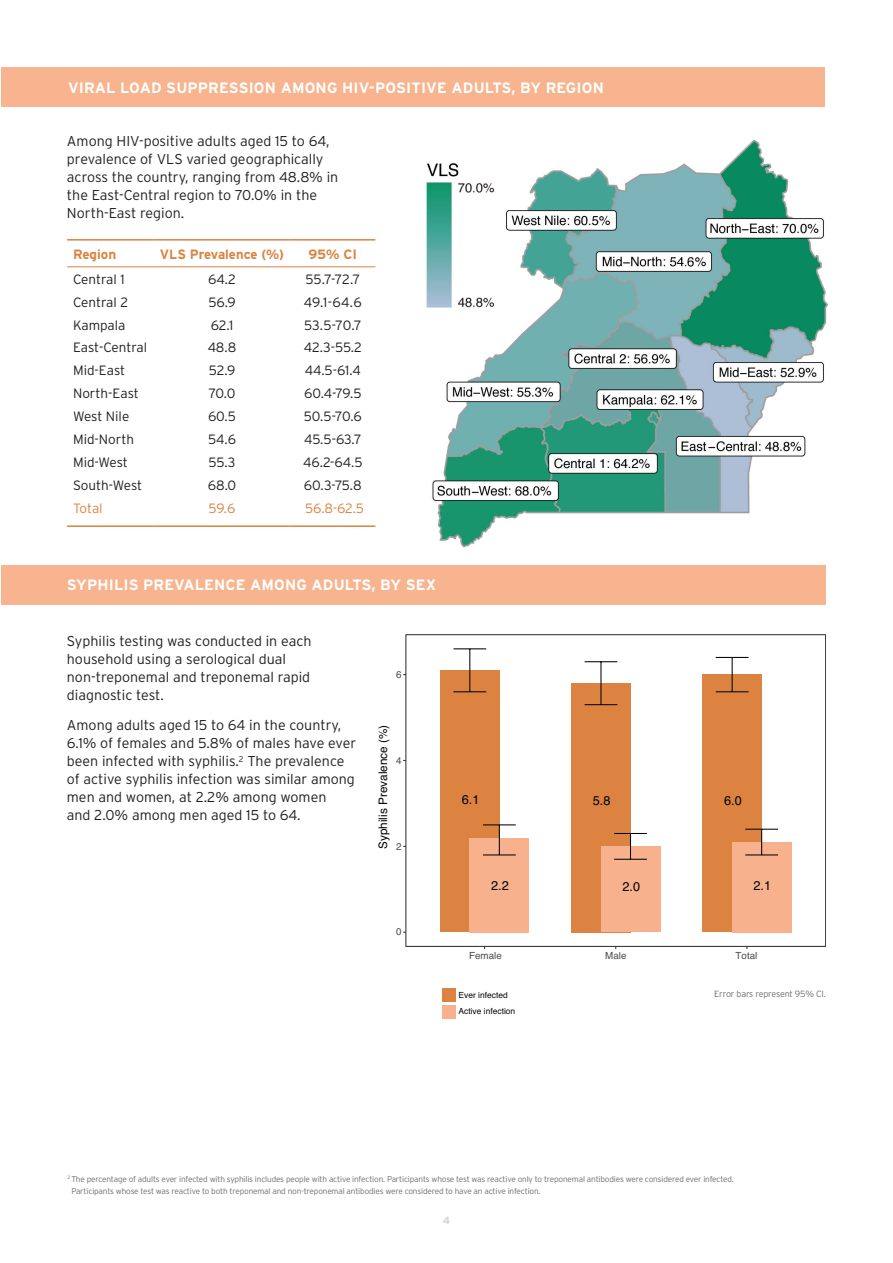
<style>
.page{position:relative;width:893px;height:1263px;background:#fff}
.page>*{position:absolute;margin:0;border:0;box-sizing:border-box;transform-origin:0 0}
.t1{font:700 15px "Interstate";letter-spacing:.01em;color:#fff}
.t2{font:300 14.25px/18px "Interstate";color:#231f20}
.t3{font:300 13.5px "Interstate";color:#231f20}
.t4{font:700 13.5px "Interstate";color:#da8342}
.t5{font:300 13.5px "Interstate";letter-spacing:-.015em;color:#da8342}
.t6{font:12.75px "Helvetica";color:#040503}
.t7{font:11.7px "Helvetica";color:#040503}
.t8{font:700 10.5px "Interstate";color:#d4d3cf}
.t9{font:9.75px "Helvetica";color:#4c4c4c}
.t10{font:300 9px "Interstate";letter-spacing:-.025em;color:#6c6d70}
.t11{font:8.4px/16.4px "Helvetica";color:#040503}
.t12{font:300 8.25px/12px "Interstate";letter-spacing:-.02em;color:#6c6d70}
</style>
<div class="page">
<div style="left:1px;top:68px;width:823px;height:39px;background:#f7b48e"></div>
<div style="left:1px;top:565px;width:824px;height:39px;background:#f7b48e"></div>
<img style="left:426px;top:140px;width:402px;height:408px">
<svg style="left:403px;top:634px;width:423px;height:316px"></svg>
<div style="left:407px;top:635px;width:419px;height:312px;background:#fff"></div>
<div style="left:440px;top:670px;width:59px;height:262px;background:#dc8342"></div>
<div style="left:470px;top:838px;width:59px;height:94px;background:#f7b28d"></div>
<div style="left:571px;top:683px;width:59px;height:249px;background:#dc8342"></div>
<div style="left:601px;top:846px;width:59px;height:86px;background:#f7b28d"></div>
<div style="left:703px;top:675px;width:59px;height:257px;background:#dc8342"></div>
<div style="left:732px;top:842px;width:59px;height:90px;background:#f7b28d"></div>
<hr style="left:745px;top:854px;width:33px;height:1px;background:#040503">
<svg style="left:761px;top:830px;width:1px;height:24px"></svg>
<hr style="left:745px;top:829px;width:33px;height:1px;background:#040503">
<hr style="left:716px;top:691px;width:32px;height:1px;background:#040503">
<hr style="left:732px;top:657px;width:1px;height:35px;background:#040503">
<hr style="left:716px;top:657px;width:32px;height:1px;background:#040503">
<hr style="left:614px;top:859px;width:33px;height:1px;background:#040503">
<svg style="left:630px;top:834px;width:1px;height:25px"></svg>
<hr style="left:614px;top:833px;width:33px;height:1px;background:#040503">
<hr style="left:585px;top:704px;width:32px;height:1px;background:#040503">
<hr style="left:600px;top:662px;width:1px;height:43px;background:#040503">
<hr style="left:585px;top:661px;width:32px;height:1px;background:#040503">
<hr style="left:483px;top:854px;width:33px;height:1px;background:#040503">
<hr style="left:499px;top:825px;width:1px;height:30px;background:#040503">
<hr style="left:483px;top:824px;width:33px;height:1px;background:#040503">
<hr style="left:453px;top:691px;width:33px;height:1px;background:#040503">
<hr style="left:469px;top:649px;width:1px;height:43px;background:#040503">
<hr style="left:453px;top:648px;width:33px;height:1px;background:#040503">
<svg style="left:442px;top:988px;width:1px;height:14px"></svg>
<div style="left:443px;top:988px;width:13px;height:14px;background:#dc8342"></div>
<svg style="left:442px;top:1005px;width:14px;height:14px"></svg>
<div style="left:443px;top:1005px;width:13px;height:13px;background:#f7b28d"></div>
<hr style="left:67px;top:525px;width:87px;height:2px;background:#da8342">
<hr style="left:154px;top:525px;width:136px;height:2px;background:#da8342">
<hr style="left:290px;top:525px;width:85px;height:2px;background:#da8342">
<hr style="left:67px;top:239px;width:87px;height:2px;background:#da8342">
<hr style="left:154px;top:239px;width:136px;height:2px;background:#da8342">
<hr style="left:290px;top:239px;width:85px;height:2px;background:#da8342">
<hr style="left:67px;top:266px;width:87px;height:1px;background:#da8342">
<hr style="left:154px;top:266px;width:136px;height:1px;background:#da8342">
<hr style="left:290px;top:266px;width:85px;height:1px;background:#da8342">
<p class="t1" style="left:68px;top:79px;width:537px">VIRAL LOAD SUPPRESSION AMONG HIV-POSITIVE ADULTS, BY REGION</p>
<p class="t2" style="left:67px;top:132px;width:273px">Among HIV-positive adults aged 15 to 64, prevalence of VLS varied geographically across the country, ranging from 48.8% in the East-Central region to 70.0% in the North-East region.</p>
<p class="t4" style="left:73px;top:246px;width:45px">Region</p>
<p class="t4" style="left:160px;top:246px;width:126px">VLS Prevalence (%)</p>
<p class="t4" style="left:309px;top:246px;width:50px">95% CI</p>
<p class="t3" style="left:73px;top:271px;width:53px">Central 1</p>
<p class="t3" style="left:208px;top:271px;width:29px">64.2</p>
<p class="t3" style="left:305px;top:271px;width:56px">55.7-72.7</p>
<p class="t3" style="left:73px;top:294px;width:57px">Central 2</p>
<p class="t3" style="left:208px;top:294px;width:29px">56.9</p>
<p class="t3" style="left:304px;top:294px;width:60px">49.1-64.6</p>
<p class="t3" style="left:73px;top:317px;width:54px">Kampala</p>
<p class="t3" style="left:211px;top:317px;width:24px">62.1</p>
<p class="t3" style="left:304px;top:317px;width:59px">53.5-70.7</p>
<p class="t3" style="left:73px;top:340px;width:76px">East-Central</p>
<p class="t3" style="left:208px;top:340px;width:30px">48.8</p>
<p class="t3" style="left:304px;top:340px;width:60px">42.3-55.2</p>
<p class="t3" style="left:73px;top:363px;width:54px">Mid-East</p>
<p class="t3" style="left:209px;top:363px;width:28px">52.9</p>
<p class="t3" style="left:305px;top:363px;width:58px">44.5-61.4</p>
<p class="t3" style="left:73px;top:386px;width:67px">North-East</p>
<p class="t3" style="left:209px;top:386px;width:28px">70.0</p>
<p class="t3" style="left:304px;top:386px;width:59px">60.4-79.5</p>
<p class="t3" style="left:73px;top:409px;width:58px">West Nile</p>
<p class="t3" style="left:208px;top:409px;width:30px">60.5</p>
<p class="t3" style="left:304px;top:409px;width:60px">50.5-70.6</p>
<p class="t3" style="left:73px;top:432px;width:63px">Mid-North</p>
<p class="t3" style="left:208px;top:432px;width:29px">54.6</p>
<p class="t3" style="left:304px;top:432px;width:59px">45.5-63.7</p>
<p class="t3" style="left:73px;top:455px;width:56px">Mid-West</p>
<p class="t3" style="left:209px;top:455px;width:28px">55.3</p>
<p class="t3" style="left:303px;top:455px;width:61px">46.2-64.5</p>
<p class="t3" style="left:73px;top:477px;width:71px">South-West</p>
<p class="t3" style="left:208px;top:477px;width:30px">68.0</p>
<p class="t3" style="left:304px;top:477px;width:59px">60.3-75.8</p>
<p class="t5" style="left:73px;top:500px;width:31px">Total</p>
<p class="t5" style="left:209px;top:500px;width:28px">59.6</p>
<p class="t5" style="left:305px;top:500px;width:60px">56.8-62.5</p>
<p class="t1" style="left:67px;top:577px;width:371px">SYPHILIS PREVALENCE AMONG ADULTS, BY SEX</p>
<p class="t2" style="left:67px;top:632px;width:246px">Syphilis testing was conducted in each household using a serological dual non-treponemal and treponemal rapid diagnostic test.</p>
<p class="t2" style="left:67px;top:716px;width:291px">Among adults aged 15 to 64 in the country, 6.1% of females and 5.8% of males have ever been infected with syphilis.<sup>2</sup> The prevalence of active syphilis infection was similar among men and women, at 2.2% among women<br>and 2.0% among men aged 15 to 64.</p>
<p class="t9" style="left:396px;top:667px;width:7px">6</p>
<p class="t7" style="left:374px;top:849px;width:126px;rotate:-90deg">Syphilis Prevalence (%)</p>
<p class="t9" style="left:396px;top:753px;width:7px">4</p>
<p class="t9" style="left:396px;top:838px;width:7px">2</p>
<p class="t9" style="left:396px;top:924px;width:7px">0</p>
<p class="t6" style="left:462px;top:790px;width:19px">6.1</p>
<p class="t6" style="left:491px;top:876px;width:19px">2.2</p>
<p class="t6" style="left:593px;top:791px;width:19px">5.8</p>
<p class="t6" style="left:622px;top:876px;width:19px">2.0</p>
<p class="t6" style="left:724px;top:790px;width:19px">6.0</p>
<p class="t6" style="left:754px;top:876px;width:19px">2.1</p>
<p class="t9" style="left:469px;top:948px;width:34px">Female</p>
<p class="t9" style="left:605px;top:948px;width:23px">Male</p>
<p class="t9" style="left:735px;top:948px;width:23px">Total</p>
<p class="t11" style="left:459px;top:987px;width:58px">Ever infected<br>Active infection</p>
<p class="t10" style="left:714px;top:988px;width:113px">Error bars represent 95% CI.</p>
<p class="t12" style="left:71px;top:1173px;width:664px;text-indent:-4px"><sup>2</sup> The percentage of adults ever infected with syphilis includes people with active infection. Participants whose test was reactive only to treponemal antibodies were considered ever infected.<br>Participants whose test was reactive to both treponemal and non-treponemal antibodies were considered to have an active infection.</p>
<p class="t8" style="left:443px;top:1214px;width:9px">4</p>
</div>
